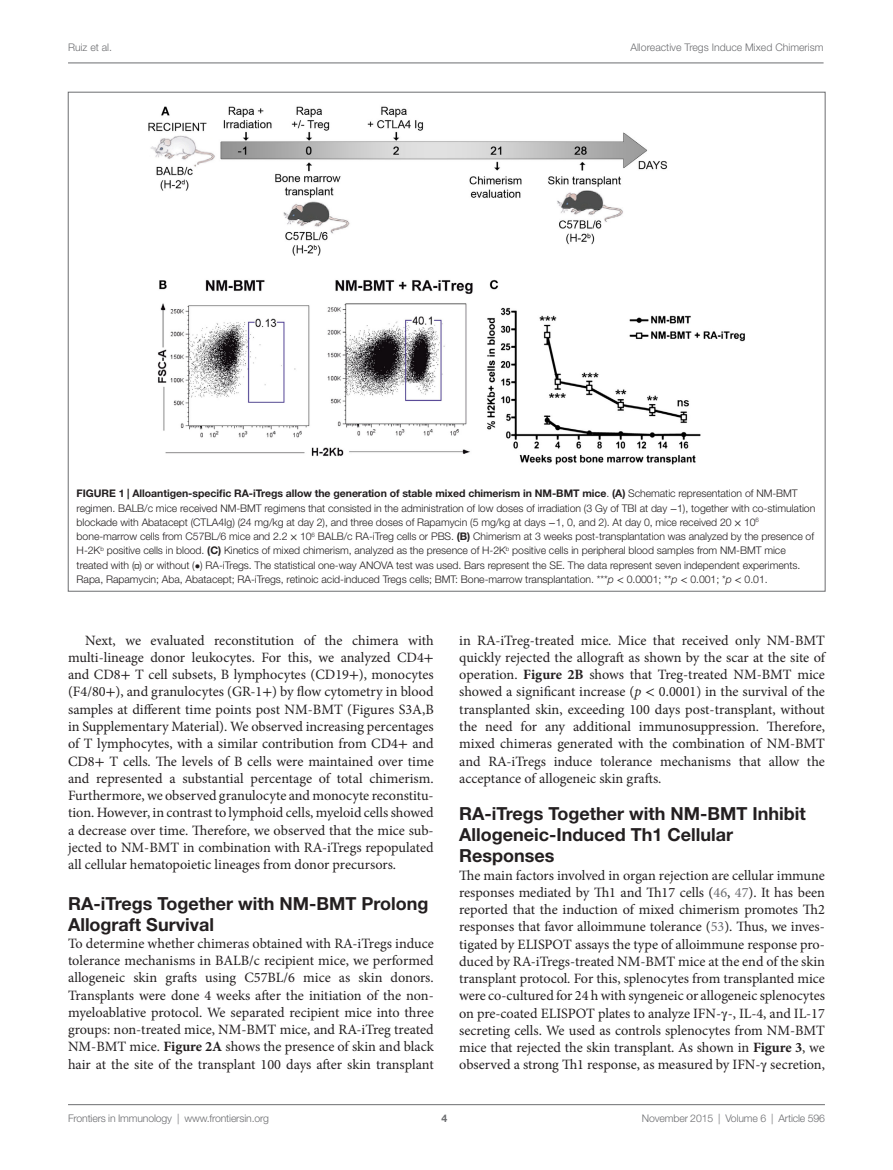
<style>
.page{position:relative;width:893px;height:1170px;background:#fff}
.page>*{position:absolute;margin:0;border:0;box-sizing:border-box;transform-origin:0 0}
.t1{font:700 18px/21px "Helvetica Neue LT Std";color:#231f20}
.t2{font:14.25px/17.2px "Minion Pro";letter-spacing:-.005em;color:#231f20;text-align:justify}
.t3{font:300 10.5px/14.2px "Helvetica Neue LT Std";letter-spacing:-.005em;color:#231f20}
.t4{font:300 10.5px "Helvetica Neue LT Std";letter-spacing:-.015em;color:#6c6d70}
.t5{font:700 10.5px "Helvetica Neue LT Std";color:#6c6d70}
.s1{font-weight:700}
.s2{font-family:"STIX General";font-weight:400}
.s3{font-style:italic}
.s4{font-family:"STIX General"}
.s5{color:#6c6d70}
</style>
<div class="page">
<hr style="left:68px;top:1104px;width:757px;height:1px;background:#6c6d70">
<hr style="left:68px;top:63px;width:756px;height:1px;background:#6c6d70">
<img style="left:148px;top:106px;width:597px;height:359px">
<p class="t4" style="left:68px;top:41px;width:46px">Ruiz et al.</p>
<p class="t4" style="left:630px;top:41px;width:195px">Alloreactive Tregs Induce Mixed Chimerism</p>
<p class="t3" style="left:77px;top:486px;width:740px"><span class="s1">FIG URE 1 | Alloantigen-specific RA-iTregs allow the generation of stable mixed chimerism in NM-BMT mice</span>. <span class="s1">(A)</span> Schematic representation of NM-BMT regimen. BALB/c mice received NM-BMT regimens that consisted in the administration of low doses of irradiation (3 Gy of TBI at day <span class="s2">−</span>1), together with co-stimulation blockade with Abatacept (CTLA4Ig) (24 mg/kg at day 2), and three doses of Rapamycin (5 mg/kg at days <span class="s2">−</span>1, 0, and 2). At day 0, mice received 20 <span class="s2">×</span> 10<sup>6 </sup>bone-marrow cells from C57BL/6 mice and 2.2 <span class="s2">×</span> 10<sup>6</sup> BALB/c RA-iTreg cells or PBS. <span class="s1">(B)</span> Chimerism at 3 weeks post-transplantation was analyzed by the presence of H-2K<sup>b</sup> positive cells in blood. <span class="s1">(C)</span> Kinetics of mixed chimerism, analyzed as the presence of H-2K<sup>b</sup> positive cells in peripheral blood samples from NM-BMT mice treated with (<span class="s2">▫</span>) or without (<span class="s2">•</span>) RA-iTregs. The statistical one-way ANOVA test was used. Bars represent the SE. The data represent seven independent experiments.<br>Rapa, Rapamycin; Aba, Abatacept; RA-iTregs, retinoic acid-induced Tregs cells; BMT: Bone-marrow transplantation. ***<span class="s3">p</span> <span class="s2">&lt;</span> 0.0001; **<span class="s3">p</span> <span class="s2">&lt;</span> 0.001; *<span class="s3">p</span> <span class="s2">&lt;</span> 0.01.</p>
<p class="t2" style="left:68px;top:631px;width:367px;text-indent:17px">Next, we evaluated reconstitution of the chimera with multi-lineage donor leukocytes. For this, we analyzed CD4<span class="s4">+ </span>and CD8<span class="s4">+</span> T cell subsets, B lymphocytes (CD19<span class="s4">+</span>), monocytes (F4/80<span class="s4">+</span>), and granulocytes (GR-1<span class="s4">+</span>) by flow cytometry in blood samples at different time points post NM-BMT (Figures S3A,B in Supplementary Material). We observed increasing percentages of T lymphocytes, with a similar contribution from CD4<span class="s4">+</span> and CD8<span class="s4">+</span> T cells. The levels of B cells were maintained over time and represented a substantial percentage of total chimerism.<br>Furthermore, we observed granulocyte and monocyte reconstitu&shy;tion. However, in contrast to lymphoid cells, myeloid cells showed a decrease over time. Therefore, we observed that the mice sub&shy;jected to NM-BMT in combination with RA-iTregs repopulated all cellular hematopoietic lineages from donor precursors.</p>
<p class="t1" style="left:68px;top:892px;width:362px">RA-iTregs Together with NM-BMT Prolong<br>Allograft Survival</p>
<p class="t2" style="left:68px;top:934px;width:367px">To determine whether chimeras obtained with RA-iTregs induce tolerance mechanisms in BALB/c recipient mice, we performed allogeneic skin grafts using C57BL/6 mice as skin donors.<br>Transplants were done 4 weeks after the initiation of the non&shy;myeloablative protocol. We separated recipient mice into three groups: non-treated mice, NM-BMT mice, and RA-iTreg treated NM-BMT mice. <span class="s1">Figure 2A</span> shows the presence of skin and black hair at the site of the transplant 100 days after skin transplant</p>
<p class="t2" style="left:459px;top:631px;width:367px">in RA-iTreg-treated mice. Mice that received only NM-BMT quickly rejected the allograft as shown by the scar at the site of operation. <span class="s1">Figure 2B</span> shows that Treg-treated NM-BMT mice showed a significant increase (<span class="s3">p</span> <span class="s4">&lt;</span> 0.0001) in the survival of the transplanted skin, exceeding 100 days post-transplant, without the need for any additional immunosuppression. Therefore, mixed chimeras generated with the combination of NM-BMT and RA-iTregs induce tolerance mechanisms that allow the acceptance of allogeneic skin grafts.</p>
<p class="t1" style="left:459px;top:802px;width:348px">RA-iTregs Together with NM-BMT Inhibit<br>Allogeneic-Induced Th1 Cellular<br>Responses</p>
<p class="t2" style="left:459px;top:866px;width:367px">The main factors involved in organ rejection are cellular immune responses mediated by Th1 and Th17 cells (<span class="s5">46</span>, <span class="s5">47</span>). It has been reported that the induction of mixed chimerism promotes Th2 responses that favor alloimmune tolerance (<span class="s5">53</span>). Thus, we inves&shy;tigated by ELISPOT assays the type of alloimmune response pro&shy;duced by RA-iTregs-treated NM-BMT mice at the end of the skin transplant protocol. For this, splenocytes from transplanted mice were co-cultured for 24 h with syngeneic or allogeneic splenocytes on pre-coated ELISPOT plates to analyze IFN-<span class="s4">γ</span>-, IL-4, and IL-17 secreting cells. We used as controls splenocytes from NM-BMT mice that rejected the skin transplant. As shown in <span class="s1">Figure 3</span>, we observed a strong Th1 response, as measured by IFN-<span class="s4">γ</span> secretion,</p>
<p class="t4" style="left:68px;top:1111px;width:203px">Frontiers in Immunology | www.frontiersin.org</p>
<p class="t5" style="left:441px;top:1111px;width:7px">4</p>
<p class="t4" style="left:642px;top:1111px;width:184px">November 2015 | Volume 6 | Article 596</p>
</div>
